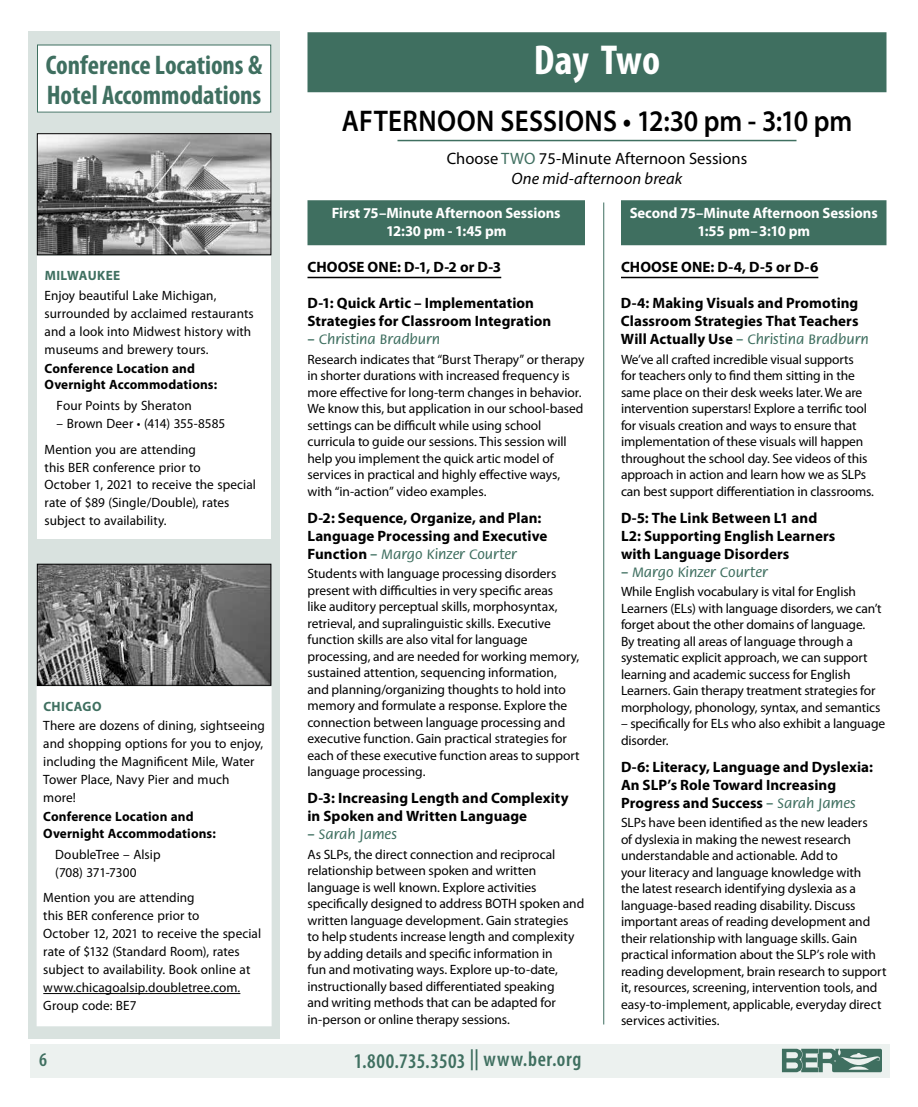
<style>
.page{position:relative;width:918px;height:1107px;background:#fff}
.page>*{position:absolute;margin:0;border:0;box-sizing:border-box;transform-origin:0 0}
.t1{font:700 condensed 42px "Myriad Pro";letter-spacing:.005em;color:#fff}
.t2{font:600 30px "Myriad Pro";letter-spacing:.01em;color:#000;scale:.9 1}
.t3{font:700 condensed 27px/30px "Myriad Pro";color:#3f6f60}
.t4{font:600 condensed 21px "Myriad Pro";letter-spacing:.03em;color:#3f6f60}
.t5{font:600 condensed 19.5px "Myriad Pro";color:#3f6f60}
.t6{font:16.5px/19.8px "Myriad Pro";color:#000;text-align:center}
.t7{font:700 15px/18px "Myriad Pro";letter-spacing:.005em;color:#000}
.t8{font:500 15px "Flora Std";color:#3f6f60}
.t9{font:700 15px/18px "Myriad Pro";letter-spacing:-.005em;color:#fff;text-align:center}
.t10{font:13.5px/16.5px "Myriad Pro";letter-spacing:-.005em;color:#000}
.t11{font:700 13.5px/16.2px "Myriad Pro";letter-spacing:.01em;color:#000}
.t12{font:700 13.5px "Myriad Pro";letter-spacing:.035em;color:#3f6f60}
.s1{color:#3f6f60}
.s2{font-style:italic}
.s3{font-family:"Myriad Pro";font-weight:700;color:#000}
.s4{font-family:"Flora Std";font-weight:500;color:#3f6f60}
</style>
<div class="page">
<div style="left:308px;top:32px;width:578px;height:60px;background:#3f6f60"></div>
<div style="left:28px;top:32px;width:252px;height:1008px;background:#d9e2df"></div>
<div style="left:30px;top:1044px;width:860px;height:33px;background:#ecf1ef"></div>
<svg style="left:782px;top:1049px;width:100px;height:23px"></svg>
<hr style="left:398px;top:140px;width:398px;height:1px;background:#3f6f60">
<hr style="left:603px;top:202px;width:1px;height:822px;background:#3f6f60">
<div style="left:38px;top:45px;width:233px;height:67px;background:#fff"></div>
<div style="left:37px;top:256px;width:234px;height:283px;background:#fff"></div>
<div style="left:37px;top:687px;width:234px;height:339px;background:#fff"></div>
<hr style="left:43px;top:993px;width:197px;height:1px;background:#000">
<img style="left:39px;top:136px;width:230px;height:117px">
<div style="left:37px;top:134px;width:234px;height:121px;border:1px solid #000"></div>
<img style="left:39px;top:566px;width:230px;height:118px">
<div style="left:37px;top:564px;width:234px;height:122px;border:1px solid #000"></div>
<div style="left:621px;top:200px;width:265px;height:45px;background:#3f6f60"></div>
<hr style="left:621px;top:277px;width:197px;height:1px;background:#000">
<div style="left:308px;top:200px;width:277px;height:45px;background:#3f6f60"></div>
<hr style="left:308px;top:277px;width:193px;height:1px;background:#000">
<h3 class="t3" style="left:46px;top:49px;width:218px">Conference Locations &amp;<br>Hotel Accommodations</h3>
<p class="t12" style="left:45px;top:267px;width:77px">MILWAUKEE</p>
<p class="t10" style="left:45px;top:286px;width:211px;line-height:18px">Enjoy beautiful Lake Michigan, surrounded by acclaimed restaurants and a look into Midwest history with museums and brewery tours.</p>
<p class="t11" style="left:45px;top:360px;width:174px">Conference Location and<br>Overnight Accommodations:</p>
<p class="t10" style="left:57px;top:397px;width:137px">Four Points by Sheraton</p>
<p class="t10" style="left:45px;top:411px;width:182px;line-height:25.5px;text-indent:12px">– Brown Deer • (414) 355-8585<br>Mention you are attending</p>
<p class="t10" style="left:45px;top:458px;width:213px;line-height:18px">this BER conference prior to<br>October 1, 2021 to receive the special rate of $89 (Single/Double), rates subject to availability.</p>
<p class="t12" style="left:43px;top:697px;width:60px">CHICAGO</p>
<p class="t10" style="left:43px;top:717px;width:223px;line-height:18px">There are dozens of dining, sightseeing and shopping options for you to enjoy, including the Magnificent Mile, Water<br>Tower Place, Navy Pier and much more!</p>
<p class="t11" style="left:43px;top:808px;width:174px">Conference Location and<br>Overnight Accommodations:</p>
<p class="t10" style="left:55px;top:845px;width:107px;line-height:18px">DoubleTree – Alsip (708) 371-7300</p>
<p class="t10" style="left:43px;top:888px;width:219px;line-height:18px">Mention you are attending<br>this BER conference prior to<br>October 12, 2021 to receive the special rate of $132 (Standard Room), rates subject to availability. Book online at www.chicagoalsip.doubletree.com.<br>Group code: BE7</p>
<h1 class="t1" style="left:534px;top:34px;width:128px">Day Two</h1>
<h2 class="t2" style="left:342px;top:101px;width:569px">AFTERNOON SESSIONS • 12:30 pm - 3:10 pm</h2>
<p class="t6" style="left:447px;top:148px;width:302px">Choose <span class="s1">TWO</span> 75-Minute Afternoon Sessions<br><span class="s2">One mid-afternoon break</span></p>
<p class="t9" style="left:332px;top:204px;width:230px">First 75–Minute Afternoon Sessions<br>12:30 pm - 1:45 pm</p>
<p class="t7" style="left:308px;top:258px;width:195px">CHOOSE ONE: D-1, D-2 or D-3</p>
<p class="t7" style="left:307px;top:294px;width:245px">D‑1: Quick Artic – Implementation<br>Strategies for Classroom Integration</p>
<p class="t8" style="left:307px;top:332px;width:134px">– Christina Bradburn</p>
<p class="t10" style="left:308px;top:351px;width:278px">Research indicates that “Burst Therapy” or therapy in shorter durations with increased frequency is more effective for long-term changes in behavior.<br>We know this, but application in our school-based settings can be difficult while using school curricula to guide our sessions. This session will help you implement the quick artic model of services in practical and highly effective ways, with “in-action” video examples.</p>
<p class="t7" style="left:308px;top:508px;width:241px">D‑2: Sequence, Organize, and Plan:<br>Language Processing and Executive</p>
<p class="t8" style="left:308px;top:546px;width:211px"><span class="s3">Function</span> – Margo Kinzer Courter</p>
<p class="t10" style="left:308px;top:565px;width:274px">Students with language processing disorders present with difficulties in very specific areas<br>like auditory perceptual skills, morphosyntax, retrieval, and supralinguistic skills. Executive function skills are also vital for language processing, and are needed for working memory, sustained attention, sequencing information, and planning/organizing thoughts to hold into memory and formulate a response. Explore the connection between language processing and executive function. Gain practical strategies for each of these executive function areas to support language processing.</p>
<p class="t7" style="left:308px;top:789px;width:263px">D-3: Increasing Length and Complexity in Spoken and Written Language</p>
<p class="t8" style="left:308px;top:827px;width:91px">– Sarah James</p>
<p class="t10" style="left:308px;top:846px;width:278px">As SLPs, the direct connection and reciprocal relationship between spoken and written language is well known. Explore activities specifically designed to address BOTH spoken and written language development. Gain strategies<br>to help students increase length and complexity by adding details and specific information in<br>fun and motivating ways. Explore up-to-date, instructionally based differentiated speaking<br>and writing methods that can be adapted for in-person or online therapy sessions.</p>
<p class="t9" style="left:630px;top:204px;width:250px">Second 75–Minute Afternoon Sessions<br>1:55 pm–3:10 pm</p>
<p class="t7" style="left:621px;top:258px;width:199px">CHOOSE ONE: D-4, D-5 or D-6</p>
<p class="t7" style="left:621px;top:294px;width:239px">D‑4: Making Visuals and Promoting<br>Classroom Strategies That Teachers</p>
<p class="t8" style="left:621px;top:332px;width:249px"><span class="s3">Will Actually Use</span> – Christina Bradburn</p>
<p class="t10" style="left:621px;top:351px;width:255px">We’ve all crafted incredible visual supports<br>for teachers only to find them sitting in the same place on their desk weeks later. We are intervention superstars! Explore a terrific tool for visuals creation and ways to ensure that implementation of these visuals will happen throughout the school day. See videos of this approach in action and learn how we as SLPs can best support differentiation in classrooms.</p>
<p class="t7" style="left:621px;top:508px;width:216px">D‑5: The Link Between L1 and<br>L2: Supporting English Learners with Language Disorders</p>
<p class="t8" style="left:621px;top:564px;width:148px">– Margo Kinzer Courter</p>
<p class="t10" style="left:621px;top:583px;width:262px">While English vocabulary is vital for English Learners (ELs) with language disorders, we can’t forget about the other domains of language.<br>By treating all areas of language through a systematic explicit approach, we can support learning and academic success for English Learners. Gain therapy treatment strategies for morphology, phonology, syntax, and semantics</p>
<p class="t10" style="left:621px;top:715px;width:266px">– specifically for ELs who also exhibit a language disorder.</p>
<p class="t7" style="left:621px;top:757px;width:253px">D‑6: Literacy, Language and Dyslexia:<br>An SLP’s Role Toward Increasing<br>Progress and Success <span class="s4">– Sarah James</span></p>
<p class="t10" style="left:621px;top:814px;width:267px">SLPs have been identified as the new leaders<br>of dyslexia in making the newest research understandable and actionable. Add to<br>your literacy and language knowledge with<br>the latest research identifying dyslexia as a language-based reading disability. Discuss important areas of reading development and their relationship with language skills. Gain practical information about the SLP’s role with reading development, brain research to support it, resources, screening, intervention tools, and easy-to-implement, applicable, everyday direct services activities.</p>
<h3 class="t5" style="left:39px;top:1048px;width:9px">6</h3>
<h3 class="t4" style="left:354px;top:1048px;width:229px">1.800.735.3503 || www.ber.org</h3>
</div>
